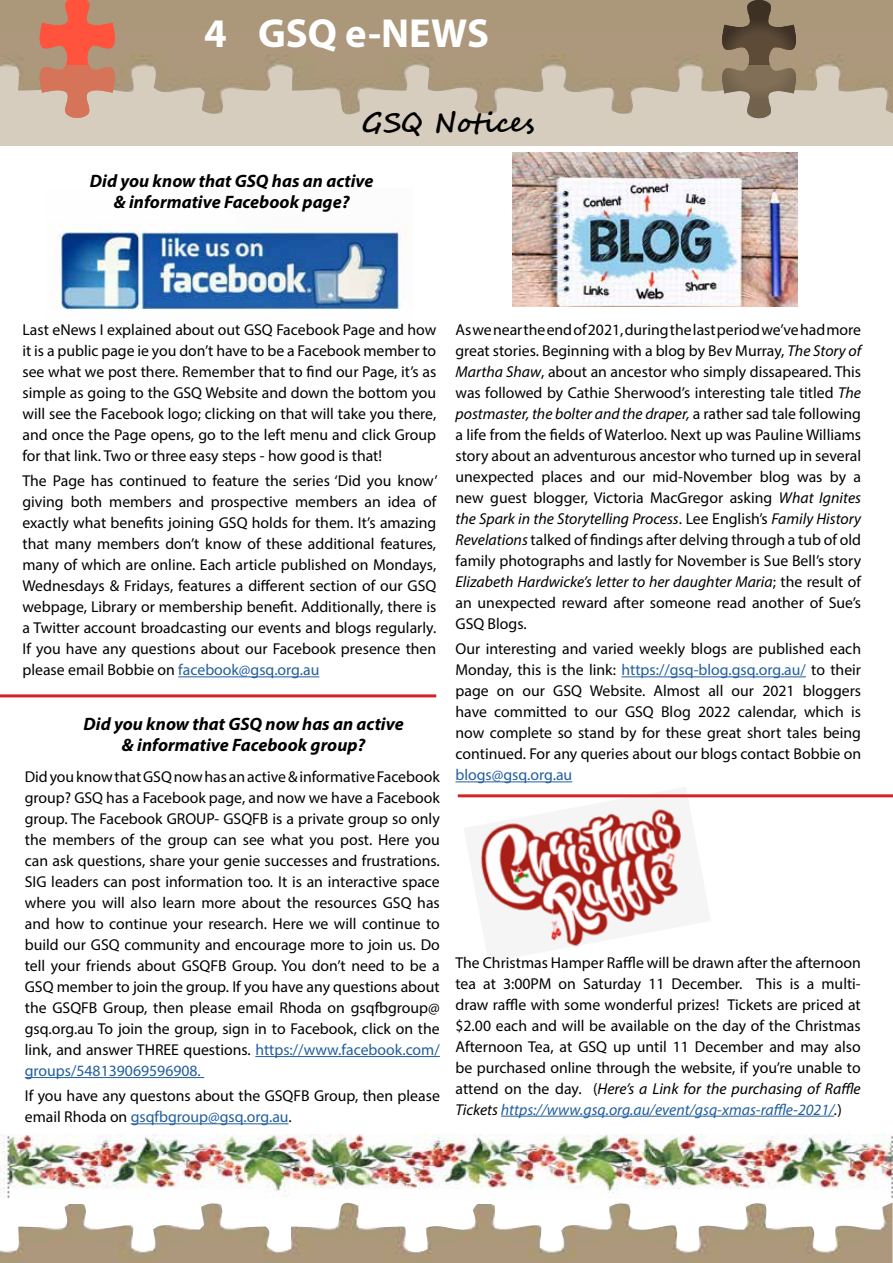
<style>
.page{position:relative;width:893px;height:1263px;background:#fff}
.page>*{position:absolute;margin:0;border:0;box-sizing:border-box;transform-origin:0 0}
.t1{font:700 40.65px "Myriad Pro";color:#fff}
.t2{font:700 27px "Segoe Script";color:#000}
.t3{font:italic 700 18px/21px "Myriad Pro";color:#000;text-align:center}
.t4{font:15.75px/21px "Myriad Pro";color:#000;text-align:justify}
.t5{font:15.75px "Myriad Pro";color:#215e9e}
.s1{color:#215e9e}
.s2{font-style:italic}
.s3{font-style:italic;color:#215e9e}
</style>
<div class="page">
<img style="left:463px;top:797px;width:248px;height:150px">
<img style="left:55px;top:223px;width:355px;height:87px">
<div style="left:0;top:0;width:893px;height:31px;background:#ab987a"></div>
<svg style="left:36px;top:0;width:82px;height:65px"></svg>
<svg style="left:719px;top:0;width:80px;height:65px"></svg>
<svg style="left:0;top:65px;width:893px;height:80px;background:#c8baa7"></svg>
<img style="left:512px;top:153px;width:285px;height:153px">
<hr style="left:0;top:694px;width:436px;height:3px;background:#d2232a">
<hr style="left:458px;top:794px;width:435px;height:3px;background:#d2232a">
<hr style="left:178px;top:676px;width:141px;height:1px;background:#215e9e">
<hr style="left:621px;top:676px;width:185px;height:1px;background:#215e9e">
<hr style="left:455px;top:781px;width:117px;height:1px;background:#215e9e">
<hr style="left:255px;top:1056px;width:185px;height:1px;background:#215e9e">
<hr style="left:25px;top:1077px;width:179px;height:1px;background:#215e9e">
<hr style="left:131px;top:1123px;width:157px;height:1px;background:#215e9e">
<hr style="left:501px;top:1116px;width:333px;height:1px;background:#215e9e">
<img style="left:0;top:1135px;width:893px;height:63px">
<img style="left:0;top:1195px;width:892px;height:68px">
<h1 class="t1" style="left:204px;top:7px;width:286px">4 GSQ e-NEWS</h1>
<h2 class="t2" style="left:361px;top:100px;width:175px">GSQ Notices</h2>
<p class="t3" style="left:90px;top:170px;width:285px">Did you know that GSQ has an active &amp; informative Facebook page?</p>
<p class="t4" style="left:22px;top:319px;width:415px">Last eNews I explained about out GSQ Facebook Page and how it is a public page ie you don’t have to be a Facebook member to see what we post there. Remember that to find our Page, it’s as simple as going to the GSQ Website and down the bottom you will see the Facebook logo; clicking on that will take you there, and once the Page opens, go to the left menu and click Group for that link. Two or three easy steps - how good is that!</p>
<p class="t4" style="left:22px;top:470px;width:417px">The Page has continued to feature the series ‘Did you know’ giving both members and prospective members an idea of exactly what benefits joining GSQ holds for them. It’s amazing that many members don’t know of these additional features, many of which are online. Each article published on Mondays, Wednesdays &amp; Fridays, features a different section of our GSQ webpage, Library or membership benefit. Additionally, there is a Twitter account broadcasting our events and blogs regularly.<br>If you have any questions about our Facebook presence then please email Bobbie on <span class="s1">facebook@gsq.org.au</span></p>
<p class="t3" style="left:84px;top:713px;width:322px">Did you know that GSQ now has an active &amp; informative Facebook group?</p>
<p class="t4" style="left:25px;top:766px;width:417px">Did you know that GSQ now has an active &amp; informative Facebook group? GSQ has a Facebook page, and now we have a Facebook group. The Facebook GROUP- GSQFB is a private group so only the members of the group can see what you post. Here you can ask questions, share your genie successes and frustrations.<br>SIG leaders can post information too. It is an interactive space where you will also learn more about the resources GSQ has and how to continue your research. Here we will continue to build our GSQ community and encourage more to join us. Do tell your friends about GSQFB Group. You don’t need to be a GSQ member to join the group. If you have any questions about the GSQFB Group, then please email Rhoda on gsqfbgroup@ gsq.org.au To join the group, sign in to Facebook, click on the link, and answer THREE questions. <span class="s1">https://www.facebook.com/ groups/548139069596908.</span></p>
<p class="t4" style="left:25px;top:1085px;width:417px">If you have any questons about the GSQFB Group, then please email Rhoda on <span class="s1">gsqfbgroup@gsq.org.au</span>.</p>
<p class="t4" style="left:455px;top:319px;width:407px">As we near the end of 2021, during the last period we’ve had more great stories. Beginning with a blog by Bev Murray, <span class="s2">The Story of Martha Shaw</span>, about an ancestor who simply dissapeared. This was followed by Cathie Sherwood’s interesting tale titled <span class="s2">The postmaster, the bolter and the draper,</span> a rather sad tale following a life from the fields of Waterloo. Next up was Pauline Williams story about an adventurous ancestor who turned up in several unexpected places and our mid-November blog was by a new guest blogger, Victoria MacGregor asking <span class="s2">What Ignites the Spark in the Storytelling Process</span>. Lee English’s <span class="s2">Family History Revelations</span> talked of findings after delving through a tub of old family photographs and lastly for November is Sue Bell’s story <span class="s2">Elizabeth Hardwicke’s letter to her daughter Maria</span>; the result of an unexpected reward after someone read another of Sue’s GSQ Blogs.</p>
<p class="t4" style="left:455px;top:638px;width:407px">Our interesting and varied weekly blogs are published each Monday, this is the link: <span class="s1">https://gsq-blog.gsq.org.au/</span> to their page on our GSQ Website. Almost all our 2021 bloggers have committed to our GSQ Blog 2022 calendar, which is now complete so stand by for these great short tales being continued. For any queries about our blogs contact Bobbie on</p>
<p class="t5" style="left:455px;top:765px;width:118px">blogs@gsq.org.au</p>
<p class="t4" style="left:455px;top:951px;width:407px">The Christmas Hamper Raffle will be drawn after the afternoon tea at 3:00PM on Saturday 11 December. This is a multi&shy;draw raffle with some wonderful prizes! Tickets are priced at $2.00 each and will be available on the day of the Christmas Afternoon Tea, at GSQ up until 11 December and may also be purchased online through the website, if you’re unable to attend on the day. (<span class="s2">Here’s a Link for the purchasing of Raffle Tickets</span> <span class="s3">https://www.gsq.org.au/event/gsq-xmas-raffle-2021/</span><span class="s2">.</span>)</p>
</div>
